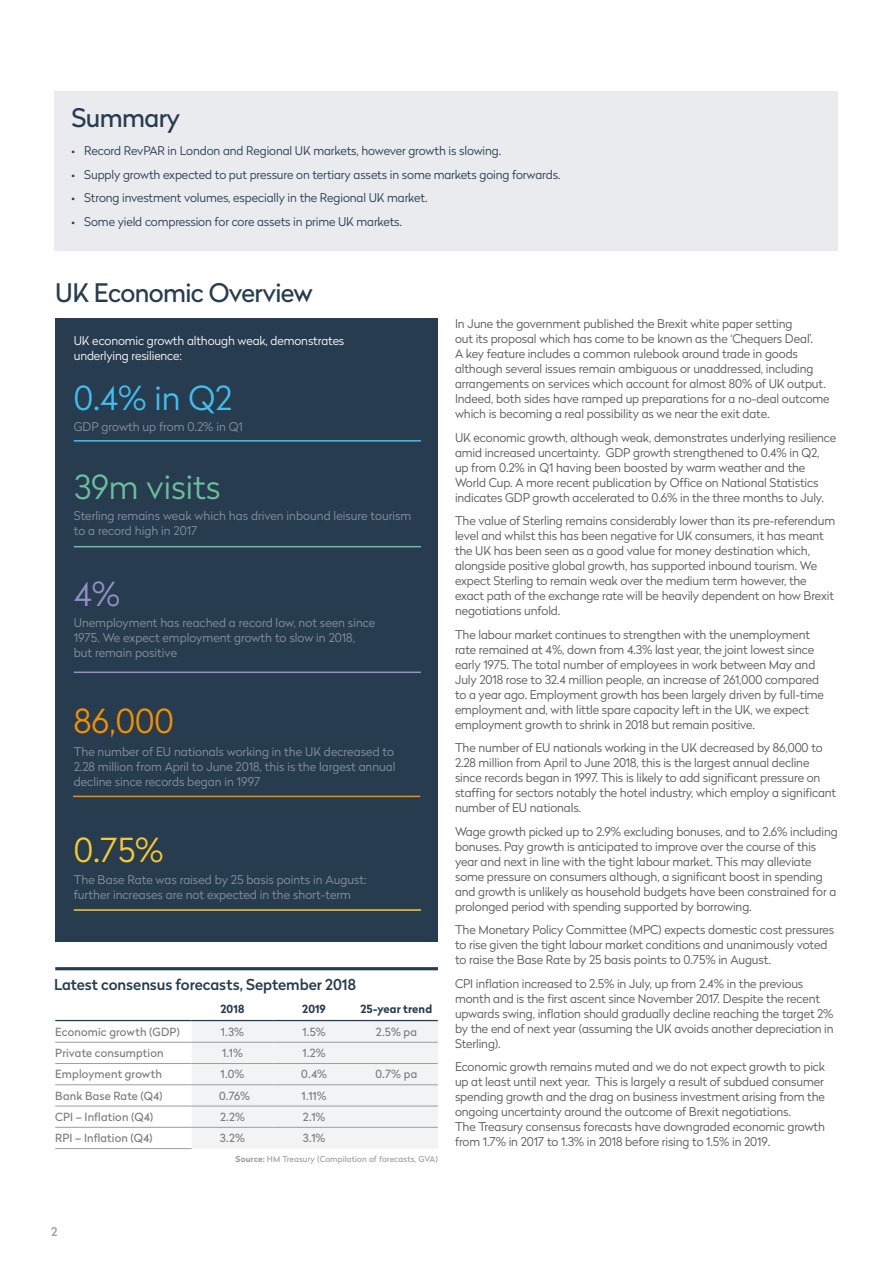
<style>
.page{position:relative;width:893px;height:1263px;background:#fff}
.page>*{position:absolute;margin:0;border:0;box-sizing:border-box;transform-origin:0 0}
.t1{font:300 33px "Radikal";color:#6cbe9d}
.t2{font:300 33px "Radikal";color:#41c0ef}
.t3{font:300 33px "Radikal";color:#f39000}
.t4{font:300 33px "Radikal";color:#f5cb30}
.t5{font:300 33px "Radikal";color:#9290c6}
.t6{font:25.5px "Radikal";letter-spacing:-.025em;color:#273c4e}
.t7{font:500 15px "Radikal";letter-spacing:-.005em;color:#273c4e}
.t8{font:300 12px/15px "Radikal";letter-spacing:-.01em;color:#575756}
.t9{font:300 12px/15px "Radikal";color:#8992a1}
.t10{font:300 12px "Radikal";letter-spacing:-.01em;color:#273c4e}
.t11{font:300 12px/15px "Radikal";letter-spacing:-.01em;color:#fff}
.t12{font:500 12px "Radikal";color:#9d9d9c}
.t13{font:11.25px "Radikal";letter-spacing:.01em;color:#7c7b7b}
.t14{font:700 11.25px "Radikal";letter-spacing:.01em;color:#273c4e}
.t15{font:8.25px "Radikal";letter-spacing:.01em;color:#9d9d9c}
.s1{font-weight:700}
</style>
<div class="page">
<div style="left:54px;top:91px;width:784px;height:160px;background:#eaebef"></div>
<div style="left:55px;top:318px;width:383px;height:623px;background:#273c4e"></div>
<hr style="left:74px;top:440px;width:347px;height:2px;background:#41c0ef">
<hr style="left:74px;top:546px;width:347px;height:1px;background:#6cbe9d">
<hr style="left:74px;top:671px;width:347px;height:2px;background:#9290c6">
<hr style="left:73px;top:796px;width:347px;height:1px;background:#f39000">
<hr style="left:74px;top:909px;width:347px;height:2px;background:#f5cb30">
<hr style="left:55px;top:967px;width:383px;height:3px;background:#273c4e">
<svg style="left:55px;top:1021px;width:383px;height:127px"></svg>
<hr style="left:192px;top:1042px;width:81px;height:1px;background:#9d9d9c">
<hr style="left:273px;top:1042px;width:82px;height:1px;background:#9d9d9c">
<hr style="left:355px;top:1042px;width:83px;height:1px;background:#9d9d9c">
<hr style="left:192px;top:1084px;width:81px;height:1px;background:#9d9d9c">
<hr style="left:273px;top:1084px;width:82px;height:1px;background:#9d9d9c">
<hr style="left:355px;top:1084px;width:83px;height:1px;background:#9d9d9c">
<hr style="left:55px;top:1106px;width:137px;height:1px;background:#9d9d9c">
<hr style="left:192px;top:1106px;width:81px;height:1px;background:#9d9d9c">
<hr style="left:273px;top:1106px;width:82px;height:1px;background:#9d9d9c">
<hr style="left:355px;top:1106px;width:83px;height:1px;background:#9d9d9c">
<hr style="left:55px;top:1063px;width:137px;height:1px;background:#9d9d9c">
<hr style="left:192px;top:1063px;width:81px;height:1px;background:#9d9d9c">
<hr style="left:273px;top:1063px;width:82px;height:1px;background:#9d9d9c">
<hr style="left:355px;top:1063px;width:83px;height:1px;background:#9d9d9c">
<hr style="left:55px;top:1042px;width:137px;height:1px;background:#9d9d9c">
<hr style="left:55px;top:1084px;width:137px;height:1px;background:#9d9d9c">
<hr style="left:55px;top:1020px;width:137px;height:1px;background:#273c4e">
<hr style="left:192px;top:1020px;width:81px;height:1px;background:#273c4e">
<hr style="left:273px;top:1020px;width:82px;height:1px;background:#273c4e">
<hr style="left:355px;top:1020px;width:83px;height:1px;background:#273c4e">
<hr style="left:55px;top:1127px;width:137px;height:1px;background:#9d9d9c">
<hr style="left:55px;top:1148px;width:137px;height:1px;background:#9d9d9c">
<hr style="left:192px;top:1127px;width:81px;height:1px;background:#9d9d9c">
<hr style="left:273px;top:1127px;width:82px;height:1px;background:#9d9d9c">
<hr style="left:355px;top:1127px;width:83px;height:1px;background:#9d9d9c">
<h2 class="t6" style="left:71px;top:100px;width:110px">Summary</h2>
<p class="t10" style="left:71px;top:142px;width:431px">• Record RevPAR in London and Regional UK markets, however growth is slowing.</p>
<p class="t10" style="left:71px;top:166px;width:491px">• Supply growth expected to put pressure on tertiary assets in some markets going forwards.</p>
<p class="t10" style="left:71px;top:189px;width:358px">• Strong investment volumes, especially in the Regional UK market.</p>
<p class="t10" style="left:71px;top:213px;width:332px">• Some yield compression for core assets in prime UK markets.</p>
<h2 class="t6" style="left:55px;top:275px;width:259px">UK Economic Overview</h2>
<p class="t11" style="left:74px;top:332px;width:272px">UK economic growth although weak, demonstrates underlying resilience:</p>
<h1 class="t2" style="left:74px;top:375px;width:160px">0.4% in Q2</h1>
<p class="t9" style="left:74px;top:418px;width:171px">GDP growth up from 0.2% in Q1</p>
<h1 class="t1" style="left:74px;top:463px;width:148px">39m visits</h1>
<p class="t9" style="left:74px;top:507px;width:339px">Sterling remains weak which has driven inbound leisure tourism to a record high in 2017</p>
<h1 class="t5" style="left:74px;top:571px;width:48px">4%</h1>
<p class="t9" style="left:74px;top:614px;width:303px">Unemployment has reached a record low, not seen since<br>1975. We expect employment growth to slow in 2018, but remain positive</p>
<h1 class="t3" style="left:74px;top:697px;width:102px">86,000</h1>
<p class="t9" style="left:74px;top:744px;width:323px">The number of EU nationals working in the UK decreased to<br>2.28 million from April to June 2018, this is the largest annual decline since records began in 1997</p>
<h1 class="t4" style="left:74px;top:827px;width:91px">0.75%</h1>
<p class="t9" style="left:74px;top:872px;width:294px">The Base Rate was raised by 25 basis points in August: further increases are not expected in the short-term</p>
<p class="t7" style="left:54px;top:974px;width:303px">Latest consensus forecasts, September 2018</p>
<p class="t14" style="left:220px;top:1001px;width:25px">2018</p>
<p class="t14" style="left:302px;top:1001px;width:25px">2019</p>
<p class="t14" style="left:361px;top:1001px;width:73px">25-year trend</p>
<p class="t13" style="left:55px;top:1024px;width:126px">Economic growth (GDP)</p>
<p class="t13" style="left:221px;top:1023px;width:25px">1.3%</p>
<p class="t13" style="left:302px;top:1023px;width:25px">1.5%</p>
<p class="t13" style="left:376px;top:1023px;width:43px">2.5% pa</p>
<p class="t13" style="left:55px;top:1045px;width:110px">Private consumption</p>
<p class="t13" style="left:222px;top:1045px;width:22px">1.1%</p>
<p class="t13" style="left:302px;top:1045px;width:25px">1.2%</p>
<p class="t13" style="left:55px;top:1066px;width:108px">Employment growth</p>
<p class="t13" style="left:221px;top:1066px;width:25px">1.0%</p>
<p class="t13" style="left:301px;top:1066px;width:27px">0.4%</p>
<p class="t13" style="left:376px;top:1066px;width:43px">0.7% pa</p>
<p class="t13" style="left:55px;top:1088px;width:109px">Bank Base Rate (Q4)</p>
<p class="t13" style="left:219px;top:1088px;width:32px">0.76%</p>
<p class="t13" style="left:302px;top:1088px;width:27px">1.11%</p>
<p class="t13" style="left:55px;top:1109px;width:99px">CPI – Inflation (Q4)</p>
<p class="t13" style="left:220px;top:1109px;width:26px">2.2%</p>
<p class="t13" style="left:303px;top:1109px;width:24px">2.1%</p>
<p class="t13" style="left:55px;top:1130px;width:99px">RPI – Inflation (Q4)</p>
<p class="t13" style="left:220px;top:1130px;width:26px">3.2%</p>
<p class="t13" style="left:303px;top:1130px;width:24px">3.1%</p>
<p class="t15" style="left:235px;top:1153px;width:204px"><span class="s1">Source:</span> HM Treasury (Compilation of forecasts, GVA)</p>
<p class="t8" style="left:455px;top:316px;width:376px">In June the government published the Brexit white paper setting<br>out its proposal which has come to be known as the ‘Chequers Deal’.<br>A key feature includes a common rulebook around trade in goods although several issues remain ambiguous or unaddressed, including arrangements on services which account for almost 80% of UK output.<br>Indeed, both sides have ramped up preparations for a no-deal outcome which is becoming a real possibility as we near the exit date.</p>
<p class="t8" style="left:455px;top:429px;width:383px">UK economic growth, although weak, demonstrates underlying resilience amid increased uncertainty. GDP growth strengthened to 0.4% in Q2,<br>up from 0.2% in Q1 having been boosted by warm weather and the World Cup. A more recent publication by Office on National Statistics indicates GDP growth accelerated to 0.6% in the three months to July.</p>
<p class="t8" style="left:455px;top:513px;width:382px">The value of Sterling remains considerably lower than its pre-referendum level and whilst this has been negative for UK consumers, it has meant the UK has been seen as a good value for money destination which, alongside positive global growth, has supported inbound tourism. We expect Sterling to remain weak over the medium term however, the exact path of the exchange rate will be heavily dependent on how Brexit negotiations unfold.</p>
<p class="t8" style="left:455px;top:626px;width:370px">The labour market continues to strengthen with the unemployment rate remained at 4%, down from 4.3% last year, the joint lowest since early 1975. The total number of employees in work between May and July 2018 rose to 32.4 million people, an increase of 261,000 compared to a year ago. Employment growth has been largely driven by full-time employment and, with little spare capacity left in the UK, we expect employment growth to shrink in 2018 but remain positive.</p>
<p class="t8" style="left:455px;top:740px;width:383px">The number of EU nationals working in the UK decreased by 86,000 to 2.28 million from April to June 2018, this is the largest annual decline since records began in 1997. This is likely to add significant pressure on staffing for sectors notably the hotel industry, which employ a significant number of EU nationals.</p>
<p class="t8" style="left:455px;top:823px;width:384px">Wage growth picked up to 2.9% excluding bonuses, and to 2.6% including bonuses. Pay growth is anticipated to improve over the course of this year and next in line with the tight labour market. This may alleviate some pressure on consumers although, a significant boost in spending and growth is unlikely as household budgets have been constrained for a prolonged period with spending supported by borrowing.</p>
<p class="t8" style="left:455px;top:922px;width:381px">The Monetary Policy Committee (MPC) expects domestic cost pressures to rise given the tight labour market conditions and unanimously voted to raise the Base Rate by 25 basis points to 0.75% in August.</p>
<p class="t8" style="left:455px;top:975px;width:380px">CPI inflation increased to 2.5% in July, up from 2.4% in the previous month and is the first ascent since November 2017. Despite the recent upwards swing, inflation should gradually decline reaching the target 2% by the end of next year (assuming the UK avoids another depreciation in Sterling).</p>
<p class="t8" style="left:455px;top:1059px;width:372px">Economic growth remains muted and we do not expect growth to pick up at least until next year. This is largely a result of subdued consumer spending growth and the drag on business investment arising from the ongoing uncertainty around the outcome of Brexit negotiations.<br>The Treasury consensus forecasts have downgraded economic growth from 1.7% in 2017 to 1.3% in 2018 before rising to 1.5% in 2019.</p>
<p class="t12" style="left:51px;top:1223px;width:8px">2</p>
</div>
